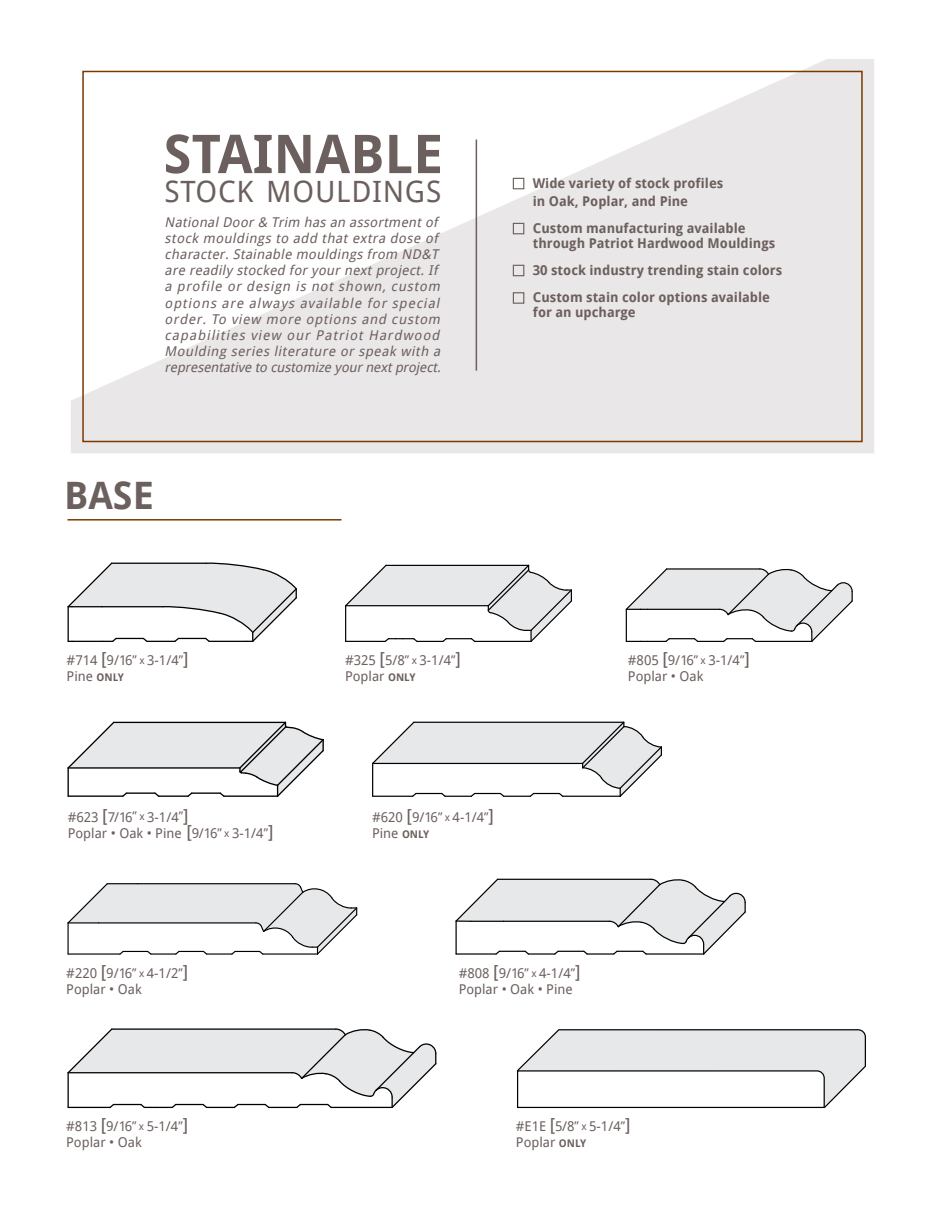
<style>
.page{position:relative;width:945px;height:1215px;background:#fff}
.page>*{position:absolute;margin:0;border:0;box-sizing:border-box;transform-origin:0 0}
.t1{font:700 53.55px "Droid Sans";color:#6c605e}
.t2{font:700 37.8px "Droid Sans";color:#6c605e}
.t3{font:29.4px "Droid Sans";letter-spacing:.025em;color:#6c605e}
.t4{font:italic 13.5px/16.2px "Droid Sans";color:#6c605e}
.t5{font:13.5px "Droid Sans";color:#6c605e}
.t6{font:700 13.5px/15px "Droid Sans";color:#6c605e}
.s1{font-size:18px}
.s2{font-size:12px}
.s3{font-size:10.5px}
.s4{font-weight:700;font-size:10.5px}
</style>
<div class="page">
<svg style="left:71px;top:59px;width:803px;height:394px;fill:#e9e7e7"></svg>
<div style="left:82px;top:71px;width:781px;height:371px;border:2px solid #7b3900"></div>
<hr style="left:476px;top:140px;width:1px;height:231px;background:#6c605e">
<div style="left:513px;top:178px;width:11px;height:11px;border:1px solid #6c605e"></div>
<div style="left:513px;top:265px;width:11px;height:11px;border:1px solid #6c605e"></div>
<div style="left:513px;top:223px;width:11px;height:11px;border:1px solid #6c605e"></div>
<div style="left:513px;top:292px;width:11px;height:12px;border:1px solid #6c605e"></div>
<svg style="left:67px;top:883px;width:290px;height:72px"></svg>
<svg style="left:345px;top:565px;width:227px;height:77px"></svg>
<svg style="left:68px;top:722px;width:256px;height:75px"></svg>
<svg style="left:626px;top:568px;width:227px;height:74px"></svg>
<svg style="left:68px;top:1028px;width:368px;height:80px"></svg>
<svg style="left:68px;top:563px;width:229px;height:79px"></svg>
<svg style="left:517px;top:1029px;width:349px;height:79px"></svg>
<svg style="left:372px;top:722px;width:290px;height:75px"></svg>
<svg style="left:456px;top:879px;width:290px;height:76px"></svg>
<hr style="left:68px;top:519px;width:274px;height:2px;background:#7b3900">
<p class="t1" style="left:164px;top:116px;width:281px">STAINABLE</p>
<p class="t3" style="left:164px;top:171px;width:278px">STOCK MOULDINGS</p>
<p class="t6" style="left:533px;top:176px;width:192px">Wide variety of stock profiles</p>
<p class="t6" style="left:533px;top:194px;width:157px">in Oak, Poplar, and Pine</p>
<p class="t6" style="left:533px;top:221px;width:244px">Custom manufacturing available through Patriot Hardwood Mouldings</p>
<p class="t6" style="left:533px;top:263px;width:251px">30 stock industry trending stain colors</p>
<p class="t6" style="left:533px;top:290px;width:239px">Custom stain color options available for an upcharge</p>
<p class="t4" style="left:165px;top:213px;width:280px">NationalDoor&amp; Trim has an assortmentof stock mouldings to add that extra dose of character.Stainable mouldings from ND&amp;T are readily stocked foryournextproject.If a profile or design is not shown, custom options are always available for special order. To view more options and custom</p>
<p class="t4" style="left:165px;top:327px;width:281px">capabilities view our Patriot Hardwood<br>Moulding series literature or speak with a</p>
<p class="t4" style="left:165px;top:359px;width:281px">representative to customize yournextproject.</p>
<p class="t2" style="left:64px;top:469px;width:91px">BASE</p>
<p class="t5" style="left:67px;top:651px;width:124px">#714 <span class="s1">[</span>9/16<span class="s2">”</span> <span class="s3">x</span> 3-1/4<span class="s2">”</span><span class="s1">]</span></p>
<p class="t5" style="left:67px;top:667px;width:59px">Pine <span class="s4">ONLY</span></p>
<p class="t5" style="left:345px;top:651px;width:117px">#325 <span class="s1">[</span>5/8<span class="s2">”</span> <span class="s3">x</span> 3-1/4<span class="s2">”</span><span class="s1">]</span></p>
<p class="t5" style="left:345px;top:667px;width:72px">Poplar <span class="s4">ONLY</span></p>
<p class="t5" style="left:628px;top:651px;width:124px">#805 <span class="s1">[</span>9/16<span class="s2">”</span> <span class="s3">x</span> 3-1/4<span class="s2">”</span><span class="s1">]</span></p>
<p class="t5" style="left:628px;top:667px;width:77px">Poplar • Oak</p>
<p class="t5" style="left:68px;top:808px;width:122px">#623 <span class="s1">[</span>7/16<span class="s2">”</span> <span class="s3">x</span> 3-1/4<span class="s2">”</span><span class="s1">]</span></p>
<p class="t5" style="left:68px;top:824px;width:207px">Poplar • Oak • Pine <span class="s1">[</span>9/16<span class="s2">”</span> <span class="s3">x</span> 3-1/4<span class="s2">”</span><span class="s1">]</span></p>
<p class="t5" style="left:372px;top:808px;width:124px">#620 <span class="s1">[</span>9/16<span class="s2">”</span> <span class="s3">x</span> 4-1/4<span class="s2">”</span><span class="s1">]</span></p>
<p class="t5" style="left:372px;top:824px;width:59px">Pine <span class="s4">ONLY</span></p>
<p class="t5" style="left:66px;top:964px;width:124px">#220 <span class="s1">[</span>9/16<span class="s2">”</span> <span class="s3">x</span> 4-1/2<span class="s2">”</span><span class="s1">]</span></p>
<p class="t5" style="left:66px;top:980px;width:77px">Poplar • Oak</p>
<p class="t5" style="left:459px;top:964px;width:124px">#808 <span class="s1">[</span>9/16<span class="s2">”</span> <span class="s3">x</span> 4-1/4<span class="s2">”</span><span class="s1">]</span></p>
<p class="t5" style="left:459px;top:980px;width:116px">Poplar • Oak • Pine</p>
<p class="t5" style="left:66px;top:1117px;width:124px">#813 <span class="s1">[</span>9/16<span class="s2">”</span> <span class="s3">x</span> 5-1/4<span class="s2">”</span><span class="s1">]</span></p>
<p class="t5" style="left:66px;top:1133px;width:77px">Poplar • Oak</p>
<p class="t5" style="left:516px;top:1117px;width:116px">#E1E <span class="s1">[</span>5/8<span class="s2">”</span> <span class="s3">x</span> 5-1/4<span class="s2">”</span><span class="s1">]</span></p>
<p class="t5" style="left:516px;top:1133px;width:72px">Poplar <span class="s4">ONLY</span></p>
</div>
